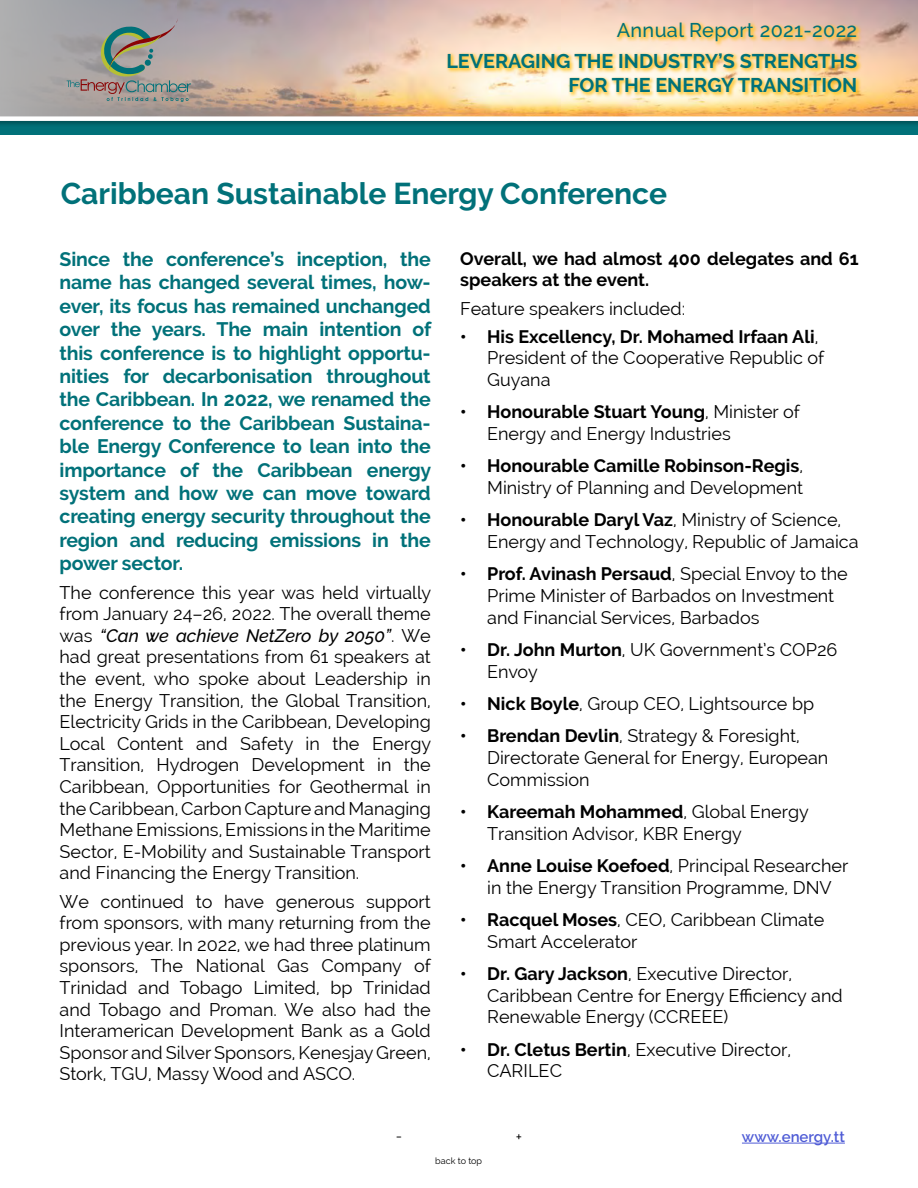
<style>
.page{position:relative;width:918px;height:1188px;background:#fff}
.page>*{position:absolute;margin:0;border:0;box-sizing:border-box;transform-origin:0 0}
.Page_Header_-_Dark_G{font:700 30px "Raleway";color:#017179}
.t1{font:700 19.8px/23.7px "Raleway";color:#017179;text-align:right}
.t2{font:500 19.8px "Raleway";letter-spacing:.02em;color:#017179}
.Page_Body_Text_-_Bla{font:700 19.5px/23.4px "Raleway";letter-spacing:-.01em;color:#017179;text-align:justify}
.Page_Body_Text_-_Bla-2{font:18px/21.6px "Raleway";color:#000}
.Page_Body_Text_-_Bla-3{font:700 18px/21.6px "Raleway";color:#000}
.t3{font:600 15px "Raleway";color:#4f5cd6}
.t4{font:15px "Raleway";color:#000}
.t5{font:9px "Raleway";color:#000}
.s1{font-weight:500;font-style:italic}
.s2{font-weight:700}
</style>
<div class="page">
<div style="left:0;top:119px;width:918px;height:16px;background:#017179"></div>
<div style="left:0;top:0;width:918px;height:127px;background:#005f66"></div>
<img style="left:0;top:0;width:918px;height:116px">
<div style="left:0;top:116px;width:918px;height:5px;background:#fff"></div>
<hr style="left:742px;top:1143px;width:103px;height:1px;background:#4f5cd6">
<div style="left:614px;top:21px;width:248px;height:26px;background:#ffc52b;opacity:.9"></div>
<div style="left:445px;top:52px;width:417px;height:46px;background:#ffc52b;opacity:.9"></div>
<svg style="left:67px;top:18px;width:124px;height:84px;background:#989894"></svg>
<p class="t2" style="left:617px;top:19px;width:242px">Annual Report 2021-2022</p>
<p class="t1" style="left:446px;top:50px;width:412px">LEVERAGING THE INDUSTRY’S STRENGTHS<br>FOR THE ENERGY TRANSITION</p>
<p class="Page_Header_-_Dark_G" style="left:61px;top:176px;width:608px">Caribbean Sustainable Energy Conference</p>
<p class="Page_Body_Text_-_Bla" style="left:60px;top:248px;width:373px">Since the conference’s inception, the name has changed several times, how&shy;ever, its focus has remained unchanged over the years. The main intention of this conference is to highlight opportu&shy;nities for decarbonisation throughout the Caribbean. In 2022, we renamed the conference to the Caribbean Sustaina&shy;ble Energy Conference to lean into the importance of the Caribbean energy system and how we can move toward creating energy security throughout the region and reducing emissions in the power sector.</p>
<p class="Page_Body_Text_-_Bla-2" style="left:60px;top:581px;width:373px;text-align:justify">The conference this year was held virtually from January 24–26, 2022. The overall theme was <span class="s1">“Can we achieve NetZero by 2050”</span>. We had great presentations from 61 speakers at the event, who spoke about Leadership in the Energy Transition, the Global Transition, Electricity Grids in the Caribbean, Developing Local Content and Safety in the Energy Transition, Hydrogen Development in the Caribbean, Opportunities for Geothermal in the Caribbean, Carbon Capture and Managing Methane Emissions, Emissions in the Maritime Sector, E-Mobility and Sustainable Transport and Financing the Energy Transition.</p>
<p class="Page_Body_Text_-_Bla-2" style="left:60px;top:891px;width:373px;text-align:justify">We continued to have generous support from sponsors, with many returning from the previous year. In 2022, we had three platinum sponsors, The National Gas Company of Trinidad and Tobago Limited, bp Trinidad and Tobago and Proman. We also had the Interamerican Development Bank as a Gold Sponsor and Silver Sponsors, Kenesjay Green, Stork, TGU, Massy Wood and ASCO.</p>
<p class="Page_Body_Text_-_Bla-3" style="left:460px;top:248px;width:400px">Overall, we had almost 400 delegates and 61 speakers at the event.</p>
<p class="Page_Body_Text_-_Bla-2" style="left:460px;top:297px;width:227px">Feature speakers included:</p>
<p class="Page_Body_Text_-_Bla-2" style="left:487px;top:326px;width:339px;text-indent:-27px"><span class="s2">• His Excellency, Dr. Mohamed Irfaan Ali</span>,<br>President of the Cooperative Republic of<br>Guyana</p>
<p class="Page_Body_Text_-_Bla-2" style="left:487px;top:401px;width:314px;text-indent:-27px"><span class="s2">• Honourable Stuart Young</span>, Minister of<br>Energy and Energy Industries</p>
<p class="Page_Body_Text_-_Bla-2" style="left:460px;top:455px;width:344px;text-align:right"><span class="s2">• Honourable Camille Robinson-Regis</span>,<br>Ministry of Planning and Development</p>
<p class="Page_Body_Text_-_Bla-2" style="left:487px;top:509px;width:373px;text-indent:-27px"><span class="s2">• Honourable Daryl Vaz</span>, Ministry of Science,<br>Energy and Technology, Republic of Jamaica</p>
<p class="Page_Body_Text_-_Bla-2" style="left:487px;top:563px;width:362px;text-indent:-27px"><span class="s2">• Prof. Avinash Persaud</span>, Special Envoy to the<br>Prime Minister of Barbados on Investment and Financial Services, Barbados</p>
<p class="Page_Body_Text_-_Bla-2" style="left:487px;top:639px;width:352px;text-indent:-27px"><span class="s2">• Dr. John Murton</span>, UK Government’s COP26<br>Envoy</p>
<p class="Page_Body_Text_-_Bla-2" style="left:460px;top:693px;width:356px"><span class="s2">• Nick Boyle</span>, Group CEO, Lightsource bp</p>
<p class="Page_Body_Text_-_Bla-2" style="left:487px;top:725px;width:343px;text-indent:-27px"><span class="s2">• Brendan Devlin</span>, Strategy &amp; Foresight,<br>Directorate General for Energy, European<br>Commission</p>
<p class="Page_Body_Text_-_Bla-2" style="left:487px;top:801px;width:323px;text-indent:-27px"><span class="s2">• Kareemah Mohammed</span>, Global Energy<br>Transition Advisor, KBR Energy</p>
<p class="Page_Body_Text_-_Bla-2" style="left:460px;top:855px;width:390px;text-align:center"><span class="s2">• Anne Louise Koefoed</span>, Principal Researcher in the Energy Transition Programme, DNV</p>
<p class="Page_Body_Text_-_Bla-2" style="left:487px;top:909px;width:339px;text-indent:-27px"><span class="s2">• Racquel Moses</span>, CEO, Caribbean Climate<br>Smart Accelerator</p>
<p class="Page_Body_Text_-_Bla-2" style="left:487px;top:963px;width:357px;text-indent:-27px"><span class="s2">• Dr. Gary Jackson</span>, Executive Director,<br>Caribbean Centre for Energy Efficiency and<br>Renewable Energy (CCREEE)</p>
<p class="Page_Body_Text_-_Bla-2" style="left:487px;top:1039px;width:305px;text-indent:-27px"><span class="s2">• Dr. Cletus Bertin</span>, Executive Director,<br>CARILEC</p>
<p class="t4" style="left:396px;top:1127px;width:8px">-</p>
<p class="t4" style="left:516px;top:1128px;width:8px">+</p>
<p class="t5" style="left:435px;top:1156px;width:48px">back to top</p>
<p class="t3" style="left:742px;top:1128px;width:104px">www.energy.tt</p>
</div>
